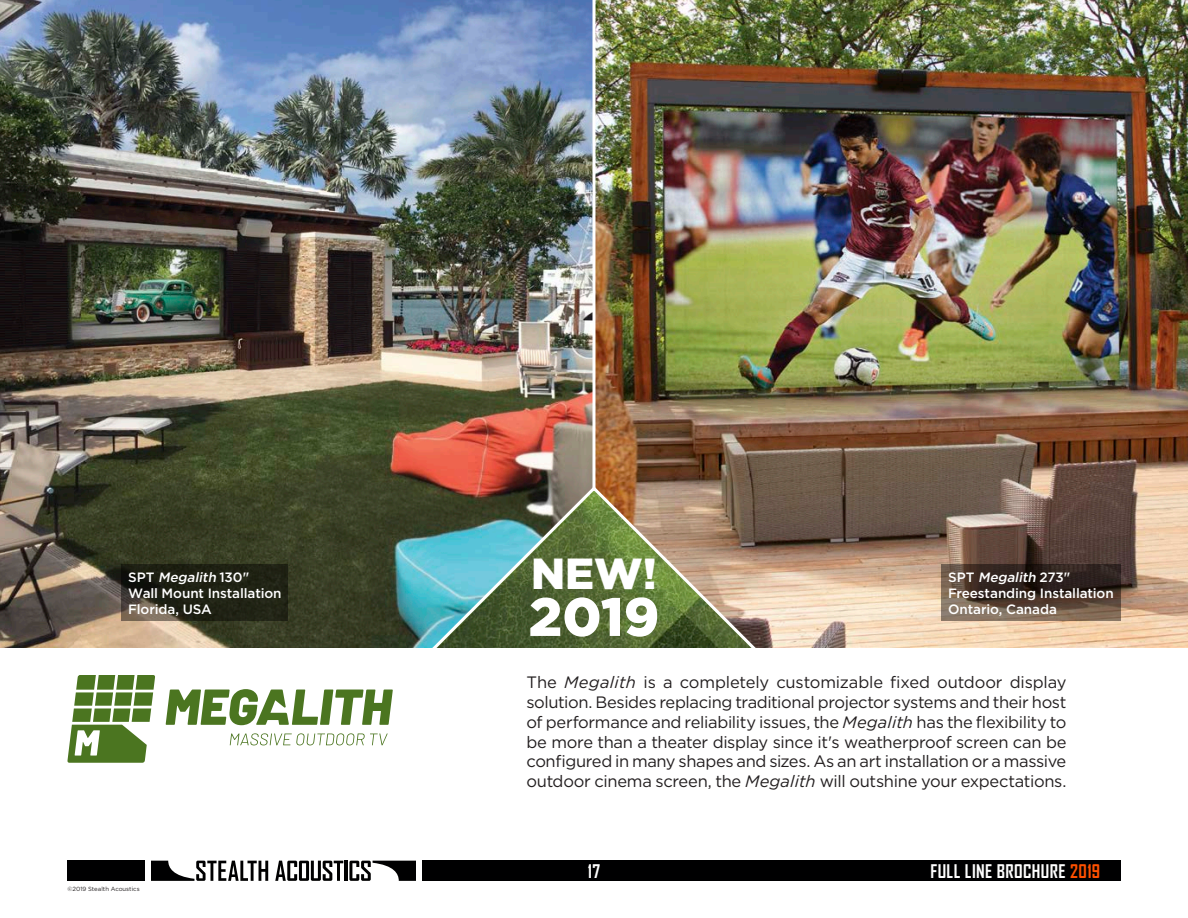
<style>
.page{position:relative;width:1188px;height:918px;background:#fff}
.page>*{position:absolute;margin:0;border:0;box-sizing:border-box;transform-origin:0 0}
.t1{font:900 54px "Gotham";color:#fff}
.t2{font:900 43.5px "Gotham";color:#fff}
.t3{font:700 18px "Agency FB";letter-spacing:.02em;color:#fff}
.t4{font:16.5px/19.8px "Gotham";letter-spacing:-.02em;color:#231f20;text-align:justify}
.t5{font:500 13.5px/16.2px "Gotham";letter-spacing:-.005em;color:#fff}
.t6{font:6px "Gotham";color:#231f20}
.s1{font-style:italic}
.s2{color:#ff5100}
</style>
<div class="page">
<img style="left:0;top:0;width:1188px;height:648px">
<hr style="left:592px;top:0;width:3px;height:499px;background:#fff">
<img style="left:426px;top:484px;width:336px;height:164px">
<svg style="left:122px;top:564px;width:166px;height:57px;background:#27271a"></svg>
<svg style="left:941px;top:564px;width:179px;height:57px;background:#503f34"></svg>
<div style="left:68px;top:861px;width:77px;height:20px;background:#000001"></div>
<div style="left:422px;top:861px;width:698px;height:20px;background:#000001"></div>
<svg style="left:152px;top:861px;width:116px;height:20px"></svg>
<hr style="left:345px;top:861px;width:3px;height:20px;background:#000001">
<svg style="left:275px;top:861px;width:68px;height:20px"></svg>
<svg style="left:349px;top:861px;width:66px;height:20px"></svg>
<svg style="left:230px;top:733px;width:158px;height:12px"></svg>
<svg style="left:166px;top:689px;width:227px;height:36px"></svg>
<svg style="left:68px;top:675px;width:87px;height:88px"></svg>
<h2 class="t2" style="left:531px;top:544px;width:127px">NEW!</h2>
<h1 class="t1" style="left:529px;top:580px;width:132px">2019</h1>
<p class="t5" style="left:128px;top:569px;width:155px">S P T <span class="s1">Megalith</span> 1 3 0 "<br>Wall Mount Installation<br>Florida, USA</p>
<p class="t5" style="left:948px;top:569px;width:167px">S P T <span class="s1">Megalith</span> 2 7 3 "<br>Freestanding Installation<br>Ontario, Canada</p>
<p class="t4" style="left:526px;top:672px;width:542px">The <span class="s1">Megalith</span> is a completely customizable fixed outdoor display solution. Besides replacing traditional projector systems and their host of performance and reliability issues, the <span class="s1">Megalith</span> has the flexibility to be more than a theater display since it's weatherproof screen can be configured in many shapes and sizes. As an art installation or a massive outdoor cinema screen, the <span class="s1">Megalith</span> will outshine your expectations.</p>
<p class="t6" style="left:68px;top:885px;width:74px">©2019 Stealth Acoustics</p>
<p class="t3" style="left:588px;top:860px;width:14px">17</p>
<p class="t3" style="left:930px;top:860px;width:171px">FULL LINE BROCHURE <span class="s2">2019</span></p>
</div>
